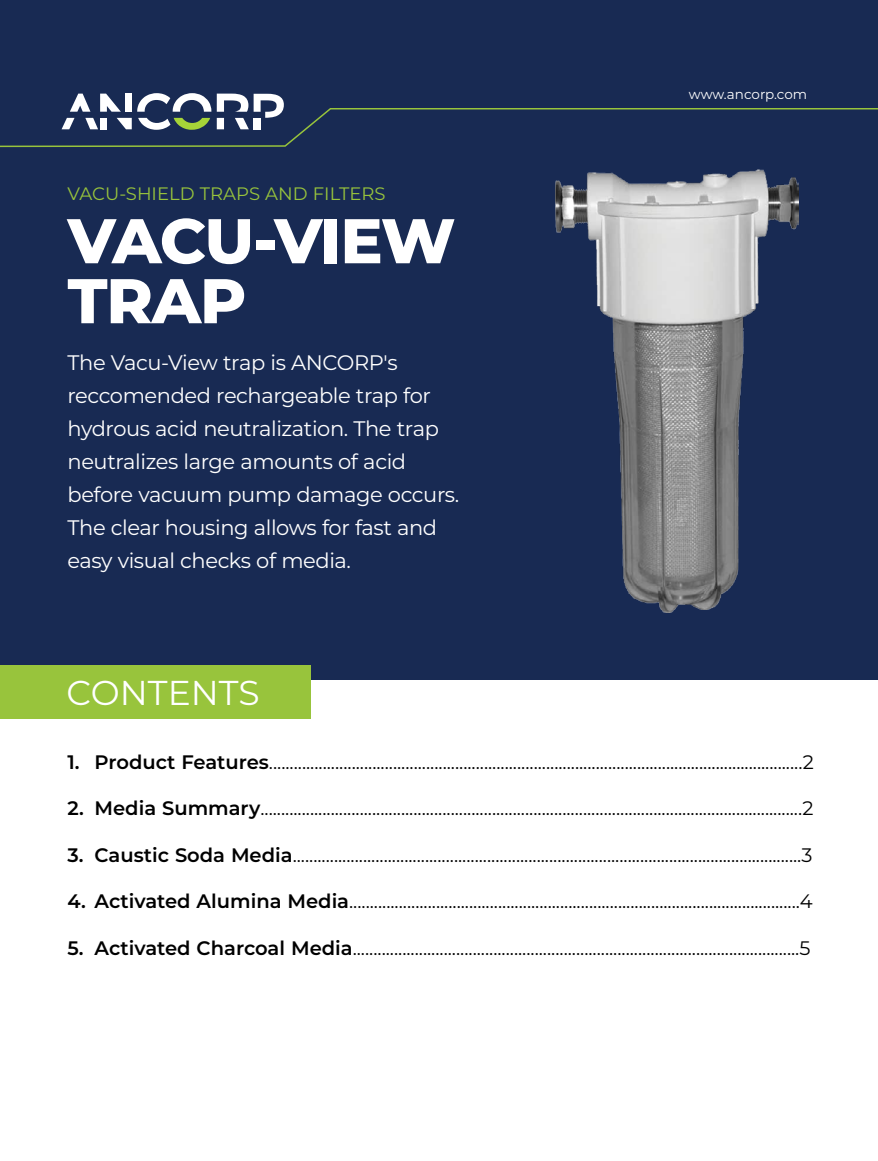
<style>
.page{position:relative;width:878px;height:1161px;background:#fff}
.page>*{position:absolute;margin:0;border:0;box-sizing:border-box;transform-origin:0 0}
.t1{font:800 63px/60px "Montserrat";letter-spacing:-.03em;color:#fff}
.t2{font:34.5px "Montserrat";color:#fff}
.t3{font:21px/33px "Montserrat";letter-spacing:-.02em;color:#fff}
.t4{font:19.5px "Montserrat";color:#000}
.t5{font:18px "Montserrat";color:#98c43c}
.t6{font:13.5px "Montserrat";letter-spacing:-.005em;color:#fff}
.s1{font-weight:600}
</style>
<div class="page">
<div style="left:1px;top:0;width:877px;height:680px;background:#182a53"></div>
<svg style="left:0;top:93px;width:878px;height:55px"></svg>
<div style="left:0;top:665px;width:310px;height:54px;background:#98c43c"></div>
<img style="left:555px;top:170px;width:243px;height:442px">
<p class="t5" style="left:68px;top:182px;width:319px">VACU-SHIELD TRAPS AND FILTERS</p>
<h1 class="t1" style="left:68px;top:207px;width:389px">VACU-VIEW<br>TRAP</h1>
<p class="t3" style="left:68px;top:345px;width:393px">The Vacu-View trap is ANCORP's reccomended rechargeable trap for hydrous acid neutralization. The trap neutralizes large amounts of acid before vacuum pump damage occurs.<br>The clear housing allows for fast and easy visual checks of media.</p>
<h2 class="t2" style="left:67px;top:669px;width:194px">CONTENTS</h2>
<p class="t6" style="left:688px;top:85px;width:120px">www.ancorp.com</p>
<p class="t4" style="left:68px;top:749px;width:747px"><span class="s1">1. Product Features</span>.................................................................................................................................2</p>
<p class="t4" style="left:68px;top:795px;width:747px"><span class="s1">2. Media Summary</span>...................................................................................................................................2</p>
<p class="t4" style="left:68px;top:842px;width:746px"><span class="s1">3. Caustic Soda Media</span>...........................................................................................................................3</p>
<p class="t4" style="left:68px;top:888px;width:746px"><span class="s1">4. Activated Alumina Media</span>.............................................................................................................4</p>
<p class="t4" style="left:68px;top:935px;width:744px"><span class="s1">5. Activated Charcoal Media</span>............................................................................................................5</p>
</div>
